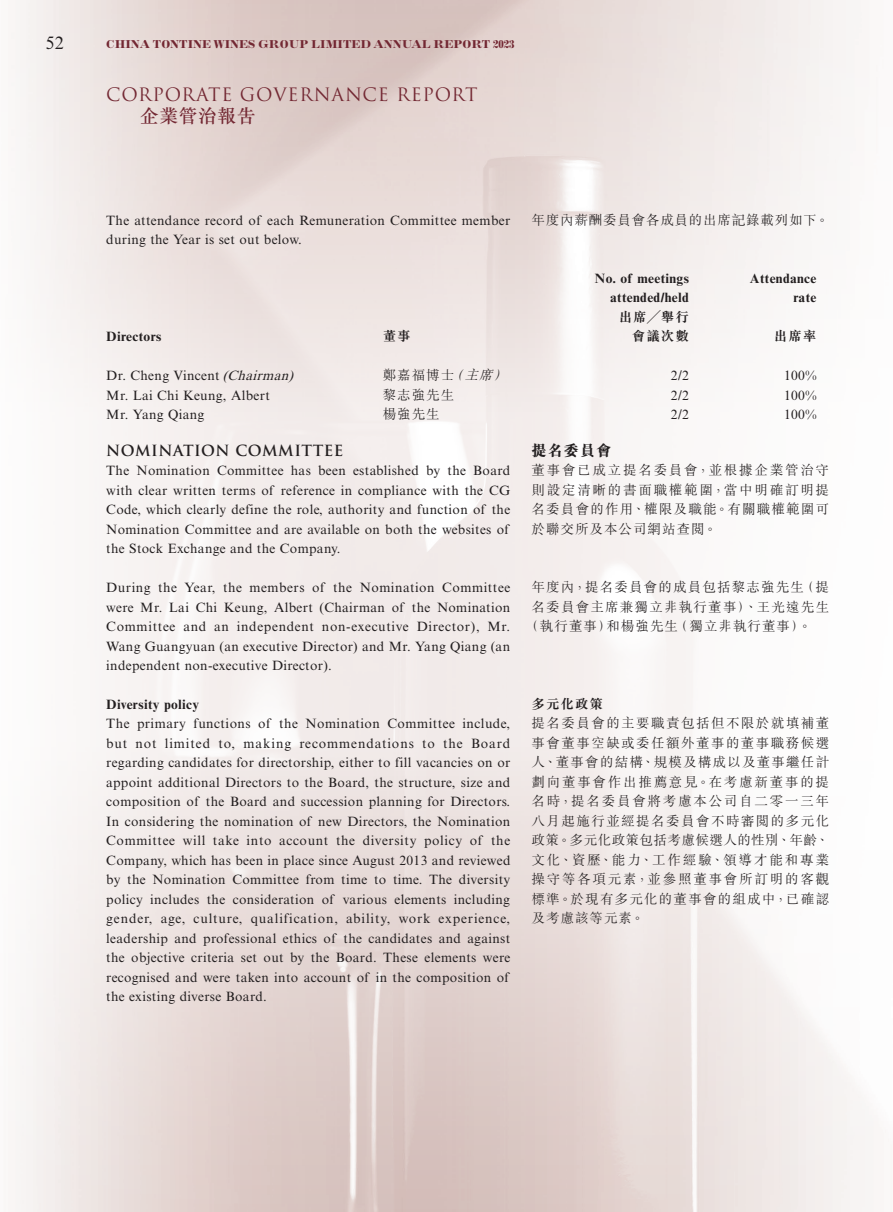
<style>
.page{position:relative;width:893px;height:1212px;background:#fff}
.page>*{position:absolute;margin:0;border:0;box-sizing:border-box;transform-origin:0 0}
.t1{font:500 18.75px "M Sung HK";letter-spacing:.03em;color:#732833}
.t2{font:18px "Trajan Pro";letter-spacing:.045em;color:#732833}
.t3{font:18px "Times New Roman MT Std";color:#231f20}
.t4{font:700 15px "Trajan Pro";letter-spacing:.03em;color:#231f20}
.t5{font:800 15px "M Sung HK";letter-spacing:.08em;color:#231f20}
.t6{font:13.5px/19.5px "Times New Roman MT Std";letter-spacing:.025em;color:#231f20;text-align:justify}
.t7{font:300 13.5px/19.5px "M Sung HK";letter-spacing:.09em;color:#231f20;text-align:justify}
.t8{font:700 13.5px/19.5px "Times New Roman MT Std";letter-spacing:.025em;color:#231f20;text-align:right}
.t9{font:300 13.5px "M Sung HK";letter-spacing:.06em;color:#231f20}
.t10{font:700 13.5px/19.5px "M Sung HK";letter-spacing:.075em;color:#231f20;text-align:right}
.t11{font:700 11.25px "Inflex MT Std";letter-spacing:.005em;color:#732833;scale:.95 1}
.s1{font-style:italic}
</style>
<div class="page">
<h2 class="t3" style="left:45px;top:33px;width:20px">52</h2>
<p class="t11" style="left:106px;top:38px;width:431px">CHINA TONTINE WINES GROUP LIMITED ANNUAL REPORT 2023</p>
<h2 class="t2" style="left:106px;top:83px;width:373px">CORPORATE GOVERNANCE REPORT</h2>
<h1 class="t1" style="left:140px;top:103px;width:117px">企業管治報告</h1>
<p class="t6" style="left:106px;top:210px;width:405px">The attendance record of each Remuneration Committee member during the Year is set out below.</p>
<p class="t8" style="left:106px;top:327px;width:57px">Directors</p>
<p class="t10" style="left:383px;top:326px;width:30px">董事</p>
<p class="t9" style="left:531px;top:210px;width:299px">年度內薪酬委員會各成員的出席記錄載列如下。</p>
<p class="t8" style="left:595px;top:268px;width:95px">No. of meetings attended/held</p>
<p class="t8" style="left:750px;top:268px;width:68px">Attendance rate</p>
<p class="t10" style="left:619px;top:307px;width:72px">出席╱舉行會議次數</p>
<p class="t10" style="left:774px;top:326px;width:44px">出席率</p>
<p class="t6" style="left:106px;top:366px;width:192px">Dr. Cheng Vincent <span class="s1">(Chairman)</span></p>
<p class="t7" style="left:383px;top:365px;width:130px">鄭嘉福博士<span class="s1">（主席）</span></p>
<p class="t6" style="left:671px;top:366px;width:19px">2/2</p>
<p class="t6" style="left:784px;top:366px;width:34px">100%</p>
<p class="t6" style="left:106px;top:385px;width:165px">Mr. Lai Chi Keung, Albert</p>
<p class="t7" style="left:383px;top:384px;width:73px">黎志強先生</p>
<p class="t6" style="left:671px;top:385px;width:19px">2/2</p>
<p class="t6" style="left:784px;top:385px;width:34px">100%</p>
<p class="t6" style="left:106px;top:405px;width:100px">Mr. Yang Qiang</p>
<p class="t7" style="left:383px;top:404px;width:59px">楊強先生</p>
<p class="t6" style="left:671px;top:405px;width:19px">2/2</p>
<p class="t6" style="left:784px;top:405px;width:34px">100%</p>
<p class="t4" style="left:106px;top:441px;width:238px">NOMINATION COMMITTEE</p>
<p class="t6" style="left:106px;top:461px;width:405px">The Nomination Committee has been established by the Board with clear written terms of reference in compliance with the CG Code, which clearly define the role, authority and function of the Nomination Committee and are available on both the websites of the Stock Exchange and the Company.</p>
<p class="t6" style="left:106px;top:578px;width:406px">During the Year, the members of the Nomination Committee were Mr. Lai Chi Keung, Albert (Chairman of the Nomination Committee and an independent non-executive Director), Mr.<br>Wang Guangyuan (an executive Director) and Mr. Yang Qiang (an independent non-executive Director).</p>
<p class="t8" style="left:106px;top:694px;width:94px">Diversity policy</p>
<p class="t6" style="left:106px;top:714px;width:406px">The primary functions of the Nomination Committee include, but not limited to, making recommendations to the Board regarding candidates for directorship, either to fill vacancies on or appoint additional Directors to the Board, the structure, size and composition of the Board and succession planning for Directors.<br>In considering the nomination of new Directors, the Nomination Committee will take into account the diversity policy of the Company, which has been in place since August 2013 and reviewed by the Nomination Committee from time to time. The diversity policy includes the consideration of various elements including gender, age, culture, qualification, ability, work experience, leadership and professional ethics of the candidates and against the objective criteria set out by the Board. These elements were recognised and were taken into account of in the composition of the existing diverse Board.</p>
<p class="t5" style="left:531px;top:443px;width:81px">提名委員會</p>
<p class="t7" style="left:531px;top:460px;width:299px">董事會已成立提名委員會，並根據企業管治守則設定清晰的書面職權範圍，當中明確訂明提名委員會的作用、權限及職能。有關職權範圍可於聯交所及本公司網站查閱。</p>
<p class="t7" style="left:531px;top:576px;width:299px">年度內，提名委員會的成員包括黎志強先生（提</p>
<p class="t7" style="left:531px;top:596px;width:299px">名委員會主席兼獨立非執行董事）、王光遠先生</p>
<p class="t7" style="left:525px;top:615px;width:288px">（執行董事）和楊強先生（獨立非執行董事）。</p>
<p class="t10" style="left:531px;top:694px;width:73px">多元化政策</p>
<p class="t7" style="left:531px;top:712px;width:299px">提名委員會的主要職責包括但不限於就填補董事會董事空缺或委任額外董事的董事職務候選人、董事會的結構、規模及構成以及董事繼任計劃向董事會作出推薦意見。在考慮新董事的提名時，提名委員會將考慮本公司自二零一三年八月起施行並經提名委員會不時審閱的多元化政策。多元化政策包括考慮候選人的性別、年齡、文化、資歷、能力、工作經驗、領導才能和專業操守等各項元素，並參照董事會所訂明的客觀標準。於現有多元化的董事會的組成中，已確認及考慮該等元素。</p>
</div>
